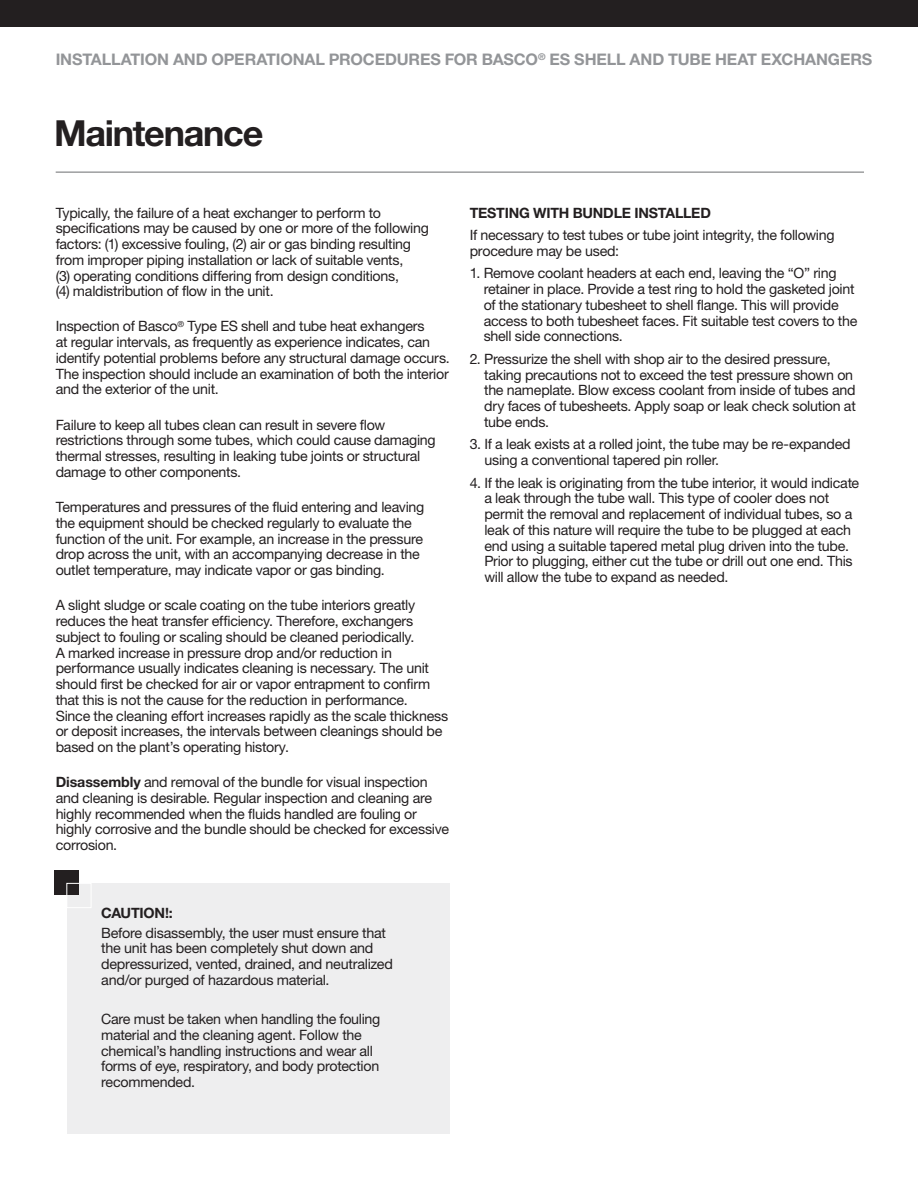
<style>
.page{position:relative;width:918px;height:1188px;background:#fff}
.page>*{position:absolute;margin:0;border:0;box-sizing:border-box;transform-origin:0 0}
.t1{font:700 36px "Helvetica Neue LT Std";letter-spacing:-.035em;color:#231f20}
.Sub_Head{font:700 15.9px "Helvetica Neue LT Std";letter-spacing:-.01em;color:#939598}
.Header_Body_Copy{font:14.25px/15.8px "Helvetica Neue LT Std";letter-spacing:-.02em;color:#231f20}
.Callout_Box_Copy{font:14.25px/15.8px "Helvetica Neue LT Std";letter-spacing:-.02em;color:#231f20}
.Header_Body_Copy-2{font:700 14.25px "Helvetica Neue LT Std";letter-spacing:-.01em;color:#231f20}
.Callout_Box_Copy-2{font:700 14.25px "Helvetica Neue LT Std";letter-spacing:-.015em;color:#231f20}
.s1{font-weight:700}
</style>
<div class="page">
<hr style="left:56px;top:172px;width:808px;height:1px;background:#6c6d70">
<div style="left:67px;top:883px;width:383px;height:251px;background:#eeeeef"></div>
<div style="left:54px;top:870px;width:25px;height:25px;background:#231f20"></div>
<div style="left:66px;top:883px;width:25px;height:25px;border:1px solid #fff"></div>
<div style="left:0;top:0;width:918px;height:27px;background:#231f20"></div>
<p class="Sub_Head" style="left:56px;top:50px;width:818px">INSTALLATION AND OPERATIONAL PROCEDURES FOR BASCO<sup>®</sup> ES SHELL AND TUBE HEAT EXCHANGERS</p>
<p class="t1" style="left:54px;top:111px;width:211px">Maintenance</p>
<p class="Header_Body_Copy" style="left:56px;top:204px;width:375px">Typically, the failure of a heat exchanger to perform to specifications may be caused by one or more of the following factors: (1) excessive fouling, (2) air or gas binding resulting from improper piping installation or lack of suitable vents,<br>(3) operating conditions differing from design conditions,<br>(4) maldistribution of flow in the unit.</p>
<p class="Header_Body_Copy" style="left:56px;top:318px;width:396px">Inspection of Basco<sup>®</sup> Type ES shell and tube heat exhangers<br>at regular intervals, as frequently as experience indicates, can identify potential problems before any structural damage occurs.<br>The inspection should include an examination of both the interior and the exterior of the unit.</p>
<p class="Header_Body_Copy" style="left:56px;top:417px;width:382px">Failure to keep all tubes clean can result in severe flow restrictions through some tubes, which could cause damaging thermal stresses, resulting in leaking tube joints or structural damage to other components.</p>
<p class="Header_Body_Copy" style="left:56px;top:499px;width:370px">Temperatures and pressures of the fluid entering and leaving the equipment should be checked regularly to evaluate the function of the unit. For example, an increase in the pressure drop across the unit, with an accompanying decrease in the outlet temperature, may indicate vapor or gas binding.</p>
<p class="Header_Body_Copy" style="left:56px;top:597px;width:394px">A slight sludge or scale coating on the tube interiors greatly reduces the heat transfer efficiency. Therefore, exchangers subject to fouling or scaling should be cleaned periodically.<br>A marked increase in pressure drop and/or reduction in performance usually indicates cleaning is necessary. The unit should first be checked for air or vapor entrapment to confirm that this is not the cause for the reduction in performance.<br>Since the cleaning effort increases rapidly as the scale thickness or deposit increases, the intervals between cleanings should be based on the plant’s operating history.</p>
<p class="Header_Body_Copy" style="left:56px;top:774px;width:395px"><span class="s1">Disassembly</span> and removal of the bundle for visual inspection and cleaning is desirable. Regular inspection and cleaning are highly recommended when the fluids handled are fouling or highly corrosive and the bundle should be checked for excessive corrosion.</p>
<p class="Header_Body_Copy-2" style="left:470px;top:204px;width:243px">TESTING WITH BUNDLE INSTALLED</p>
<p class="Header_Body_Copy" style="left:470px;top:227px;width:366px">If necessary to test tubes or tube joint integrity, the following procedure may be used:</p>
<p class="Header_Body_Copy" style="left:484px;top:265px;width:375px;text-indent:-14px">1. Remove coolant headers at each end, leaving the “O” ring retainer in place. Provide a test ring to hold the gasketed joint of the stationary tubesheet to shell flange. This will provide access to both tubesheet faces. Fit suitable test covers to the shell side connections.</p>
<p class="Header_Body_Copy" style="left:484px;top:351px;width:373px;text-indent:-15px">2. Pressurize the shell with shop air to the desired pressure, taking precautions not to exceed the test pressure shown on the nameplate. Blow excess coolant from inside of tubes and dry faces of tubesheets. Apply soap or leak check solution at tube ends.</p>
<p class="Header_Body_Copy" style="left:484px;top:436px;width:368px;text-indent:-15px">3. If a leak exists at a rolled joint, the tube may be re-expanded using a conventional tapered pin roller.</p>
<p class="Header_Body_Copy" style="left:484px;top:474px;width:376px;text-indent:-15px">4. If the leak is originating from the tube interior, it would indicate a leak through the tube wall. This type of cooler does not permit the removal and replacement of individual tubes, so a leak of this nature will require the tube to be plugged at each end using a suitable tapered metal plug driven into the tube.<br>Prior to plugging, either cut the tube or drill out one end. This will allow the tube to expand as needed.</p>
<p class="Callout_Box_Copy-2" style="left:101px;top:904px;width:73px">CAUTION!:</p>
<p class="Callout_Box_Copy" style="left:101px;top:925px;width:293px">Before disassembly, the user must ensure that the unit has been completely shut down and depressurized, vented, drained, and neutralized and/or purged of hazardous material.</p>
<p class="Callout_Box_Copy" style="left:101px;top:1011px;width:281px">Care must be taken when handling the fouling material and the cleaning agent. Follow the chemical’s handling instructions and wear all forms of eye, respiratory, and body protection recommended.</p>
</div>
